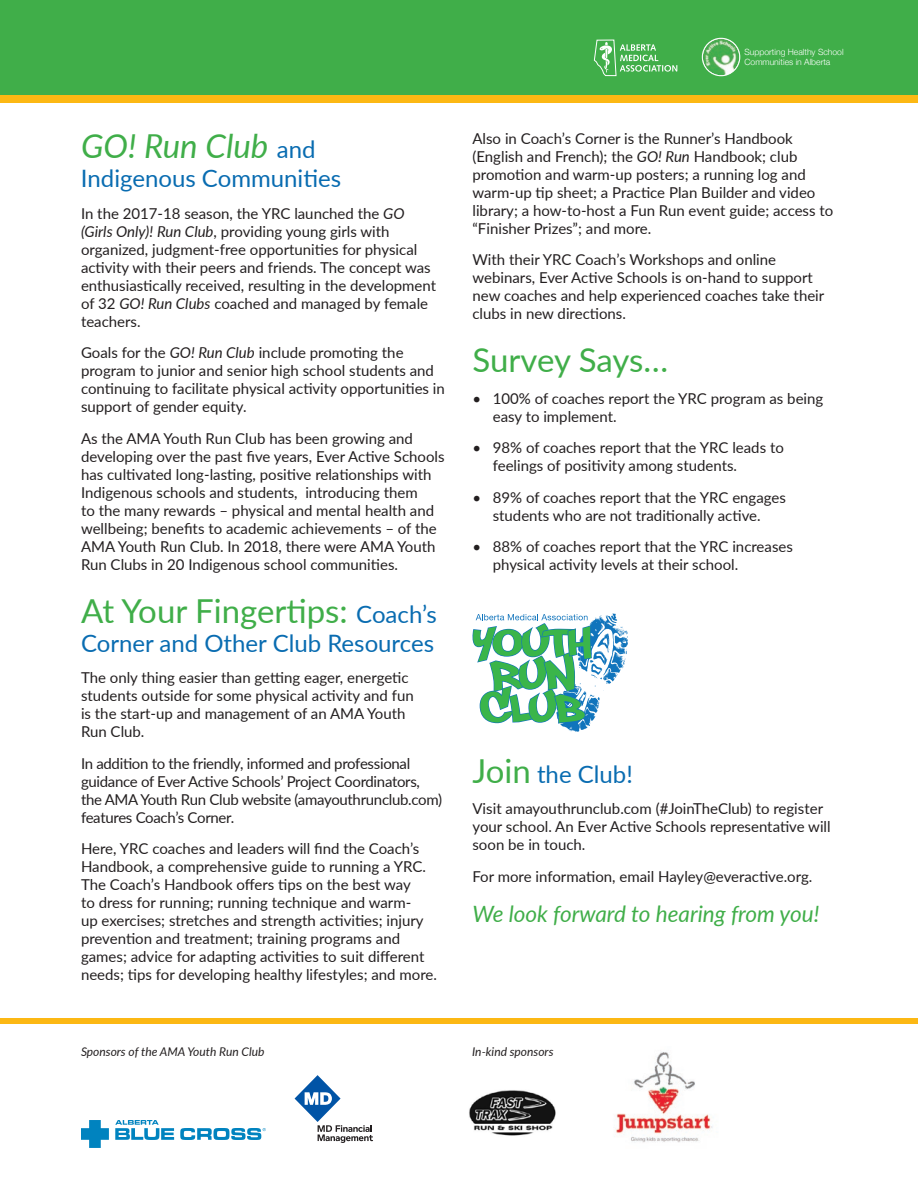
<style>
.page{position:relative;width:918px;height:1188px;background:#fff}
.page>*{position:absolute;margin:0;border:0;box-sizing:border-box;transform-origin:0 0}
.t1{font:33px "Lato";color:#40ae49}
.t2{font:italic 33px "Lato";color:#40ae49}
.t3{font:24px "Lato";color:#096cb1}
.t4{font:italic 22.5px "Lato";color:#40ae49}
.t5{font:15px/18px "Lato";color:#231f20}
.t6{font:15px/18px "Lato";letter-spacing:-.02em;color:#231f20}
.t7{font:italic 12px "Lato";color:#231f20}
.t8{font:300 8.55px/10.4px "Helvetica Neue";color:#fff}
.s1{font-style:normal;font-size:24px;color:#096cb1}
.s2{font-style:italic}
.s3{font-size:24px;color:#096cb1}
.s4{font-size:33px;color:#40ae49}
</style>
<div class="page">
<div style="left:0;top:70px;width:918px;height:33px;background:#fcb814"></div>
<div style="left:0;top:1018px;width:918px;height:6px;background:#fcb814"></div>
<svg style="left:295px;top:1075px;width:78px;height:68px"></svg>
<svg style="left:115px;top:1120px;width:59px;height:20px"></svg>
<svg style="left:180px;top:1128px;width:86px;height:12px"></svg>
<svg style="left:81px;top:1120px;width:28px;height:28px"></svg>
<img style="left:616px;top:1052px;width:97px;height:91px">
<img style="left:469px;top:1090px;width:87px;height:46px">
<div style="left:0;top:0;width:918px;height:94px;background:#40ae49"></div>
<svg style="left:472px;top:613px;width:156px;height:119px"></svg>
<svg style="left:594px;top:39px;width:83px;height:37px"></svg>
<svg style="left:702px;top:38px;width:38px;height:38px"></svg>
<img style="left:703px;top:39px;width:36px;height:36px;border-radius:18px">
<div style="left:702px;top:38px;width:38px;height:38px;border:1px solid #fff;border-radius:50%"></div>
<h1 class="t2" style="left:81px;top:123px;width:236px">GO! Run Club <span class="s1">and</span></h1>
<h2 class="t3" style="left:81px;top:161px;width:262px">Indigenous Communities</h2>
<p class="t5" style="left:81px;top:204px;width:357px">In the 2017-18 season, the YRC launched the <span class="s2">GO (Girls Only)! Run Club</span>, providing young girls with organized, judgment-free opportunities for physical activity with their peers and friends. The concept was enthusiastically received, resulting in the development of 32 <span class="s2">GO! Run Clubs</span> coached and managed by female teachers.</p>
<p class="t5" style="left:81px;top:343px;width:365px">Goals for the <span class="s2">GO! Run Club</span> include promoting the program to junior and senior high school students and continuing to facilitate physical activity opportunities in support of gender equity.</p>
<p class="t5" style="left:81px;top:429px;width:365px">As the AMA Youth Run Club has been growing and developing over the past five years, Ever Active Schools has cultivated long-lasting, positive relationships with Indigenous schools and students, introducing them<br>to the many rewards – physical and mental health and wellbeing; benefits to academic achievements – of the AMA Youth Run Club. In 2018, there were AMA Youth Run Clubs in 20 Indigenous school communities.</p>
<h1 class="t1" style="left:81px;top:587px;width:358px">At Your Fingertips: <span class="s3">Coach’s</span></h1>
<h2 class="t3" style="left:81px;top:626px;width:355px">Corner and Other Club Resources</h2>
<p class="t5" style="left:81px;top:668px;width:334px">The only thing easier than getting eager, energetic students outside for some physical activity and fun is the start-up and management of an AMA Youth Run Club.</p>
<p class="t6" style="left:81px;top:753px;width:363px">In addition to the friendly, informed and professional guidance of Ever Active Schools’ Project Coordinators, the AMA Youth Run Club website (amayouthrunclub.com) features Coach’s Corner.</p>
<p class="t5" style="left:81px;top:839px;width:357px">Here, YRC coaches and leaders will find the Coach’s Handbook, a comprehensive guide to running a YRC.<br>The Coach’s Handbook offers tips on the best way<br>to dress for running; running technique and warm-<br>up exercises; stretches and strength activities; injury prevention and treatment; training programs and games; advice for adapting activities to suit different needs; tips for developing healthy lifestyles; and more.</p>
<p class="t8" style="left:745px;top:46px;width:101px">Supporting Healthy School<br>Communities in Alberta</p>
<p class="t5" style="left:472px;top:129px;width:362px">Also in Coach’s Corner is the Runner’s Handbook (English and French); the <span class="s2">GO! Run</span> Handbook; club promotion and warm-up posters; a running log and warm-up tip sheet; a Practice Plan Builder and video library; a how-to-host a Fun Run event guide; access to “Finisher Prizes”; and more.</p>
<p class="t5" style="left:472px;top:250px;width:353px">With their YRC Coach’s Workshops and online webinars, Ever Active Schools is on-hand to support new coaches and help experienced coaches take their clubs in new directions.</p>
<h1 class="t1" style="left:472px;top:337px;width:197px">Survey Says…</h1>
<p class="t5" style="left:493px;top:389px;width:332px;text-indent:-20px">• 100% of coaches report the YRC program as being easy to implement.</p>
<p class="t5" style="left:493px;top:438px;width:293px;text-indent:-20px">• 98% of coaches report that the YRC leads to feelings of positivity among students.</p>
<p class="t5" style="left:472px;top:488px;width:315px;text-align:center">• 89% of coaches report that the YRC engages students who are not traditionally active.</p>
<p class="t5" style="left:493px;top:537px;width:302px;text-indent:-20px">• 88% of coaches report that the YRC increases physical activity levels at their school.</p>
<h2 class="t3" style="left:472px;top:757px;width:162px"><span class="s4">Join</span> the Club!</h2>
<p class="t5" style="left:472px;top:799px;width:360px">Visit amayouthrunclub.com (#JoinTheClub) to register your school. An Ever Active Schools representative will soon be in touch.</p>
<p class="t5" style="left:472px;top:867px;width:341px">For more information, email Hayley@everactive.org.</p>
<h3 class="t4" style="left:472px;top:898px;width:348px">We look forward to hearing from you!</h3>
<p class="t7" style="left:81px;top:1043px;width:185px">Sponsors of the AMA Youth Run Club</p>
<p class="t7" style="left:472px;top:1043px;width:83px">In-kind sponsors</p>
</div>
